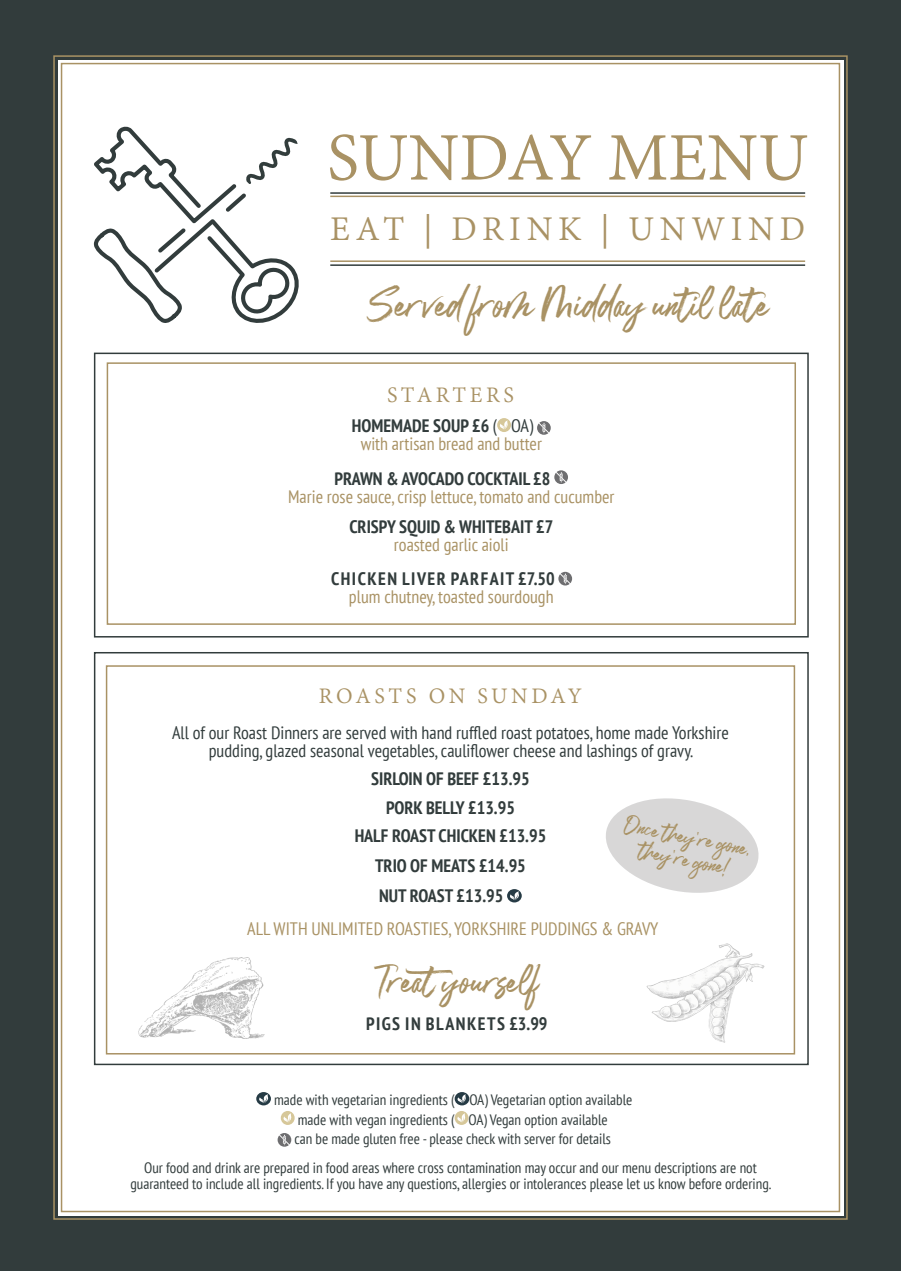
<style>
.page{position:relative;width:901px;height:1271px;background:#fff}
.page>*{position:absolute;margin:0;border:0;box-sizing:border-box;transform-origin:0 0}
.t1{font:73.5px "Adobe Devanagari";color:#a99264}
.t2{font:37.5px "Bellastory";color:#a99264}
.t3{font:37.5px "Adobe Devanagari";letter-spacing:.15em;color:#a99264}
.t4{font:34.5px "Bellastory";color:#a99264}
.t5{font:24px "Adobe Devanagari";letter-spacing:.145em;color:#a99264}
.t6{font:21px/22.5px "Bellastory";color:#a99264;text-align:center}
.t7{font:condensed 18px "PT Sans";color:#a99264}
.t8{font:700 condensed 18px "PT Sans";color:#323c3c}
.t9{font:condensed 18px/18px "PT Sans";color:#323c3c;text-align:center}
.t10{font:700 condensed 18px "PT Sans";letter-spacing:.08em;color:#323c3c}
.t11{font:condensed 15px/16.5px "PT Sans";color:#323c3c;text-align:center}
.s1{font-weight:400}
</style>
<div class="page">
<div style="left:0;top:0;width:900px;height:1270px;background:#323c3c"></div>
<div style="left:53px;top:55px;width:795px;height:1165px;background:#fff"></div>
<div style="left:507px;top:889px;width:14px;height:13px;background:#263b45;border-radius:50%"></div>
<svg style="left:509px;top:891px;width:10px;height:9px"></svg>
<img style="left:637px;top:937px;width:139px;height:107px">
<img style="left:139px;top:957px;width:125px;height:81px">
<svg style="left:601px;top:792px;width:161px;height:106px;background:#e5e5e5"></svg>
<svg style="left:90px;top:122px;width:213px;height:208px;background:#e6e7e7"></svg>
<hr style="left:330px;top:192px;width:475px;height:2px;background:#323c3c">
<hr style="left:330px;top:196px;width:475px;height:1px;background:#a99264">
<hr style="left:330px;top:260px;width:475px;height:2px;background:#a99264">
<hr style="left:330px;top:264px;width:475px;height:2px;background:#323c3c">
<svg style="left:256px;top:1091px;width:15px;height:14px"></svg>
<svg style="left:259px;top:1094px;width:10px;height:9px"></svg>
<svg style="left:454px;top:1091px;width:15px;height:14px"></svg>
<svg style="left:457px;top:1094px;width:9px;height:9px"></svg>
<svg style="left:281px;top:1110px;width:13px;height:14px"></svg>
<svg style="left:283px;top:1113px;width:9px;height:9px"></svg>
<svg style="left:454px;top:1110px;width:14px;height:14px"></svg>
<svg style="left:457px;top:1113px;width:8px;height:9px"></svg>
<svg style="left:277px;top:1132px;width:14px;height:14px"></svg>
<div style="left:94px;top:652px;width:714px;height:413px;border:2px solid #323c3c"></div>
<div style="left:106px;top:665px;width:689px;height:389px;border:2px solid #a99264"></div>
<div style="left:497px;top:418px;width:14px;height:14px;background:#d6c799;border-radius:50%"></div>
<svg style="left:500px;top:420px;width:8px;height:10px"></svg>
<svg style="left:537px;top:421px;width:13px;height:14px"></svg>
<svg style="left:554px;top:470px;width:14px;height:14px"></svg>
<svg style="left:558px;top:572px;width:14px;height:13px"></svg>
<div style="left:94px;top:352px;width:714px;height:285px;border:2px solid #323c3c"></div>
<div style="left:107px;top:362px;width:689px;height:263px;border:2px solid #a99264"></div>
<p class="t1" style="left:327px;top:116px;width:483px">SUNDAY MENU</p>
<p class="t3" style="left:330px;top:208px;width:476px">EAT | DRINK | UNWIND</p>
<p class="t2" style="left:366px;top:282px;width:403px">Served from Midday until late</p>
<p class="t5" style="left:387px;top:381px;width:128px">STARTERS</p>
<p class="t8" style="left:352px;top:414px;width:183px">HOMEMADE SOUP £6 <span class="s1">( OA)</span></p>
<p class="t7" style="left:361px;top:432px;width:183px">with artisan bread and butter</p>
<p class="t8" style="left:334px;top:466px;width:217px">PRAWN &amp; AVOCADO COCKTAIL £8</p>
<p class="t7" style="left:288px;top:484px;width:328px">Marie rose sauce, crisp lettuce, tomato and cucumber</p>
<p class="t8" style="left:349px;top:514px;width:205px">CRISPY SQUID &amp; WHITEBAIT £7</p>
<p class="t7" style="left:394px;top:532px;width:116px">roasted garlic aioli</p>
<p class="t10" style="left:331px;top:567px;width:225px">CHICKEN LIVER PARFAIT £7.50</p>
<p class="t7" style="left:349px;top:585px;width:206px">plum chutney, toasted sourdough</p>
<p class="t5" style="left:319px;top:682px;width:265px">ROASTS ON SUNDAY</p>
<p class="t9" style="left:172px;top:723px;width:558px">All of our Roast Dinners are served with hand ruffled roast potatoes, home made Yorkshire pudding, glazed seasonal vegetables, cauliflower cheese and lashings of gravy.</p>
<p class="t8" style="left:371px;top:767px;width:160px">SIRLOIN OF BEEF £13.95</p>
<p class="t8" style="left:386px;top:795px;width:130px">PORK BELLY £13.95</p>
<p class="t8" style="left:354px;top:824px;width:193px">HALF ROAST CHICKEN £13.95</p>
<p class="t8" style="left:375px;top:854px;width:152px">TRIO OF MEATS £14.95</p>
<p class="t8" style="left:379px;top:884px;width:126px">NUT ROAST £13.95</p>
<p class="t6" style="left:627px;top:813px;width:130px;rotate:11deg">Once they're gone, they're gone!</p>
<p class="t7" style="left:247px;top:916px;width:412px">ALL WITH UNLIMITED ROASTIES, YORKSHIRE PUDDINGS &amp; GRAVY</p>
<p class="t4" style="left:374px;top:960px;width:166px">Treatyourself</p>
<p class="t10" style="left:366px;top:1012px;width:183px">PIGS IN BLANKETS £3.99</p>
<p class="t11" style="left:274px;top:1091px;width:360px">made with vegetarian ingredients ( OA) Vegetarian option available</p>
<p class="t11" style="left:298px;top:1111px;width:311px">made with vegan ingredients ( OA) Vegan option available</p>
<p class="t11" style="left:294px;top:1130px;width:318px">can be made gluten free - please check with server for details</p>
<p class="t11" style="left:130px;top:1159px;width:642px">Our food and drink are prepared in food areas where cross contamination may occur and our menu descriptions are not guaranteed to include all ingredients. If you have any questions, allergies or intolerances please let us know before ordering.</p>
</div>
